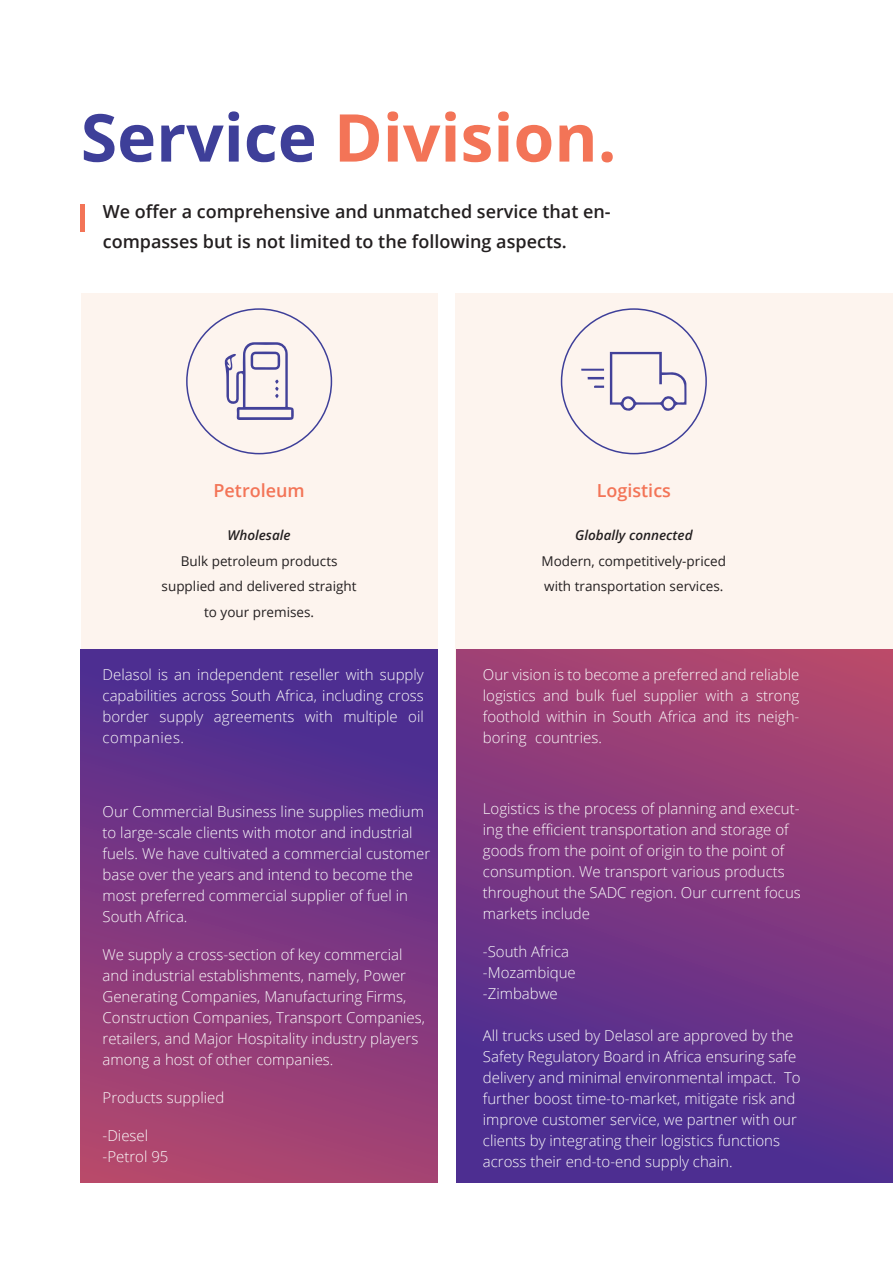
<style>
.page{position:relative;width:893px;height:1263px;background:#fff}
.page>*{position:absolute;margin:0;border:0;box-sizing:border-box;transform-origin:0 0}
.t1{font:700 66px "Open Sans";color:#f37457}
.t2{font:600 18px/30px "Open Sans";color:#231f20}
.t3{font:600 18px "Open Sans";color:#f37457}
.t4{font:300 15px/21px "Open Sans";color:#fafafa}
.t5{font:13.5px/25.5px "Open Sans";color:#231f20;text-align:center}
.s1{color:#3e3f99}
.s2{font-weight:600;font-style:italic}
</style>
<div class="page">
<hr style="left:81px;top:204px;width:4px;height:27px;background:#f37457">
<div style="left:81px;top:293px;width:356px;height:627px;background:#fdf4ee"></div>
<div style="left:455px;top:293px;width:438px;height:627px;background:#fdf4ee"></div>
<svg style="left:224px;top:342px;width:70px;height:78px"></svg>
<svg style="left:610px;top:352px;width:76px;height:59px"></svg>
<svg style="left:588px;top:377px;width:16px;height:2px"></svg>
<svg style="left:581px;top:369px;width:23px;height:2px"></svg>
<svg style="left:594px;top:385px;width:10px;height:3px"></svg>
<div style="left:81px;top:649px;width:356px;height:533px;background:linear-gradient(to bottom,#442a95,#af446f)"></div>
<svg style="left:456px;top:649px;width:437px;height:533px;background:#793781"></svg>
<p class="t1" style="left:81px;top:91px;width:537px"><span class="s1">Service</span> Division.</p>
<p class="t2" style="left:103px;top:196px;width:509px">We offer a comprehensive and unmatched service that en&shy;compasses but is not limited to the following aspects.</p>
<p class="t3" style="left:213px;top:478px;width:93px">Petroleum</p>
<p class="t3" style="left:597px;top:478px;width:76px">Logistics</p>
<p class="t5" style="left:162px;top:522px;width:197px"><span class="s2">Wholesale<br></span>Bulk petroleum products supplied and delivered straight to your premises.</p>
<p class="t5" style="left:542px;top:522px;width:186px"><span class="s2">Globally connected<br></span>Modern, competitively-priced with transportation services.</p>
<p class="t4" style="left:103px;top:664px;width:323px;text-align:justify">Delasol is an independent reseller with supply capabilities across South Africa, including cross border supply agreements with multiple oil companies.</p>
<p class="t4" style="left:103px;top:801px;width:329px">Our Commercial Business line supplies medium to large-scale clients with motor and industrial fuels. We have cultivated a commercial customer base over the years and intend to become the most preferred commercial supplier of fuel in South Africa.</p>
<p class="t4" style="left:103px;top:944px;width:324px">We supply a cross-section of key commercial and industrial establishments, namely, Power Generating Companies, Manufacturing Firms, Construction Companies, Transport Companies, retailers, and Major Hospitality industry players among a host of other companies.</p>
<p class="t4" style="left:103px;top:1087px;width:123px">Products supplied</p>
<p class="t4" style="left:103px;top:1125px;width:67px">-Diesel -Petrol 95</p>
<p class="t4" style="left:483px;top:664px;width:318px;text-align:justify">Our vision is to become a preferred and reliable logistics and bulk fuel supplier with a strong foothold within in South Africa and its neigh&shy;boring countries.</p>
<p class="t4" style="left:483px;top:798px;width:319px">Logistics is the process of planning and execut&shy;ing the efficient transportation and storage of goods from the point of origin to the point of consumption. We transport various products throughout the SADC region. Our current focus markets include</p>
<p class="t4" style="left:483px;top:941px;width:94px">-South Africa -Mozambique -Zimbabwe</p>
<p class="t4" style="left:483px;top:1025px;width:319px">All trucks used by Delasol are approved by the Safety Regulatory Board in Africa ensuring safe delivery and minimal environmental impact. To further boost time-to-market, mitigate risk and improve customer service, we partner with our clients by integrating their logistics functions across their end-to-end supply chain.</p>
</div>
